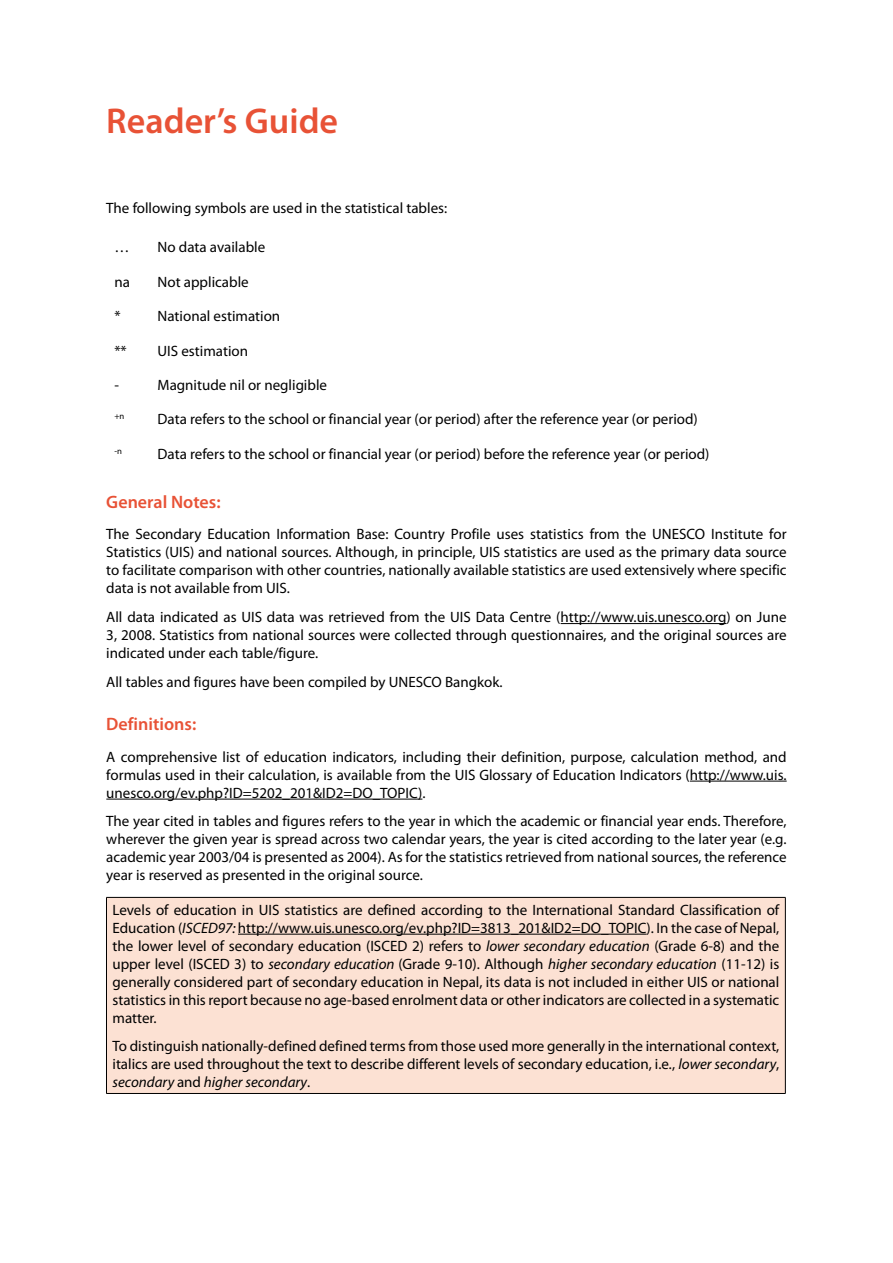
<style>
.page{position:relative;width:893px;height:1263px;background:#fff}
.page>*{position:absolute;margin:0;border:0;box-sizing:border-box;transform-origin:0 0}
.t1{font:600 36px "Myriad Pro";color:#e85236}
.t2{font:600 18px "Myriad Pro";color:#e85236}
.t3{font:15px/18px "Myriad Pro";color:#000;text-align:justify}
.t4{font:8.7px "Myriad Pro";color:#000}
.s1{font-style:italic}
</style>
<div class="page">
<hr style="left:561px;top:623px;width:165px;height:1px;background:#000">
<hr style="left:690px;top:781px;width:97px;height:1px;background:#000">
<hr style="left:106px;top:799px;width:316px;height:1px;background:#000">
<div style="left:106px;top:897px;width:679px;height:196px;background:#fce1d3"></div>
<hr style="left:106px;top:897px;width:679px;height:1px;background:#000">
<hr style="left:106px;top:897px;width:1px;height:196px;background:#000">
<hr style="left:785px;top:897px;width:1px;height:196px;background:#000">
<hr style="left:106px;top:1093px;width:679px;height:1px;background:#000">
<hr style="left:238px;top:934px;width:409px;height:1px;background:#000">
<h1 class="t1" style="left:106px;top:98px;width:233px">Reader’s Guide</h1>
<p class="t3" style="left:106px;top:198px;width:342px">The following symbols are used in the statistical tables:</p>
<p class="t3" style="left:114px;top:238px;width:16px">…</p>
<p class="t3" style="left:158px;top:238px;width:109px">No data available</p>
<p class="t3" style="left:114px;top:272px;width:17px">na</p>
<p class="t3" style="left:158px;top:272px;width:93px">Not applicable</p>
<p class="t3" style="left:114px;top:307px;width:8px">*</p>
<p class="t3" style="left:158px;top:307px;width:124px">National estimation</p>
<p class="t3" style="left:114px;top:341px;width:14px">**</p>
<p class="t3" style="left:158px;top:341px;width:92px">UIS estimation</p>
<p class="t3" style="left:114px;top:376px;width:6px">-</p>
<p class="t3" style="left:158px;top:376px;width:171px">Magnitude nil or negligible</p>
<p class="t4" style="left:114px;top:411px;width:12px">+n</p>
<p class="t3" style="left:158px;top:410px;width:542px">Data refers to the school or financial year (or period) after the reference year (or period)</p>
<p class="t4" style="left:114px;top:446px;width:9px">-n</p>
<p class="t3" style="left:158px;top:445px;width:553px">Data refers to the school or financial year (or period) before the reference year (or period)</p>
<p class="t2" style="left:106px;top:490px;width:116px">General Notes:</p>
<p class="t3" style="left:106px;top:525px;width:682px">The Secondary Education Information Base: Country Profile uses statistics from the UNESCO Institute for Statistics (UIS) and national sources. Although, in principle, UIS statistics are used as the primary data source to facilitate comparison with other countries, nationally available statistics are used extensively where specific data is not available from UIS.</p>
<p class="t3" style="left:106px;top:608px;width:682px">All data indicated as UIS data was retrieved from the UIS Data Centre (http://www.uis.unesco.org) on June 3, 2008. Statistics from national sources were collected through questionnaires, and the original sources are indicated under each table/figure.</p>
<p class="t3" style="left:106px;top:673px;width:398px">All tables and figures have been compiled by UNESCO Bangkok.</p>
<p class="t2" style="left:106px;top:713px;width:91px">Definitions:</p>
<p class="t3" style="left:106px;top:747px;width:682px">A comprehensive list of education indicators, including their definition, purpose, calculation method, and formulas used in their calculation, is available from the UIS Glossary of Education Indicators (http://www.uis. unesco.org/ev.php?ID=5202_201&amp;ID2=DO_TOPIC).</p>
<p class="t3" style="left:106px;top:812px;width:682px">The year cited in tables and figures refers to the year in which the academic or financial year ends. Therefore, wherever the given year is spread across two calendar years, the year is cited according to the later year (e.g. academic year 2003/04 is presented as 2004). As for the statistics retrieved from national sources, the reference year is reserved as presented in the original source.</p>
<p class="t3" style="left:112px;top:900px;width:668px">Levels of education in UIS statistics are defined according to the International Standard Classification of Education (<span class="s1">ISCED97:</span> http://www.uis.unesco.org/ev.php?ID=3813_201&amp;ID2=DO_TOPIC). In the case of Nepal, the lower level of secondary education (ISCED 2) refers to <span class="s1">lower secondary education</span> (Grade 6-8) and the upper level (ISCED 3) to <span class="s1">secondary education</span> (Grade 9-10). Although <span class="s1">higher secondary education</span> (11-12) is generally considered part of secondary education in Nepal, its data is not included in either UIS or national statistics in this report because no age-based enrolment data or other indicators are collected in a systematic matter.</p>
<p class="t3" style="left:113px;top:1037px;width:668px">To distinguish nationally-defined defined terms from those used more generally in the international context, italics are used throughout the text to describe different levels of secondary education, i.e<span class="s1">.</span>, <span class="s1">lower secondary</span>, <span class="s1">secondary</span> and <span class="s1">higher secondary</span>.</p>
</div>
